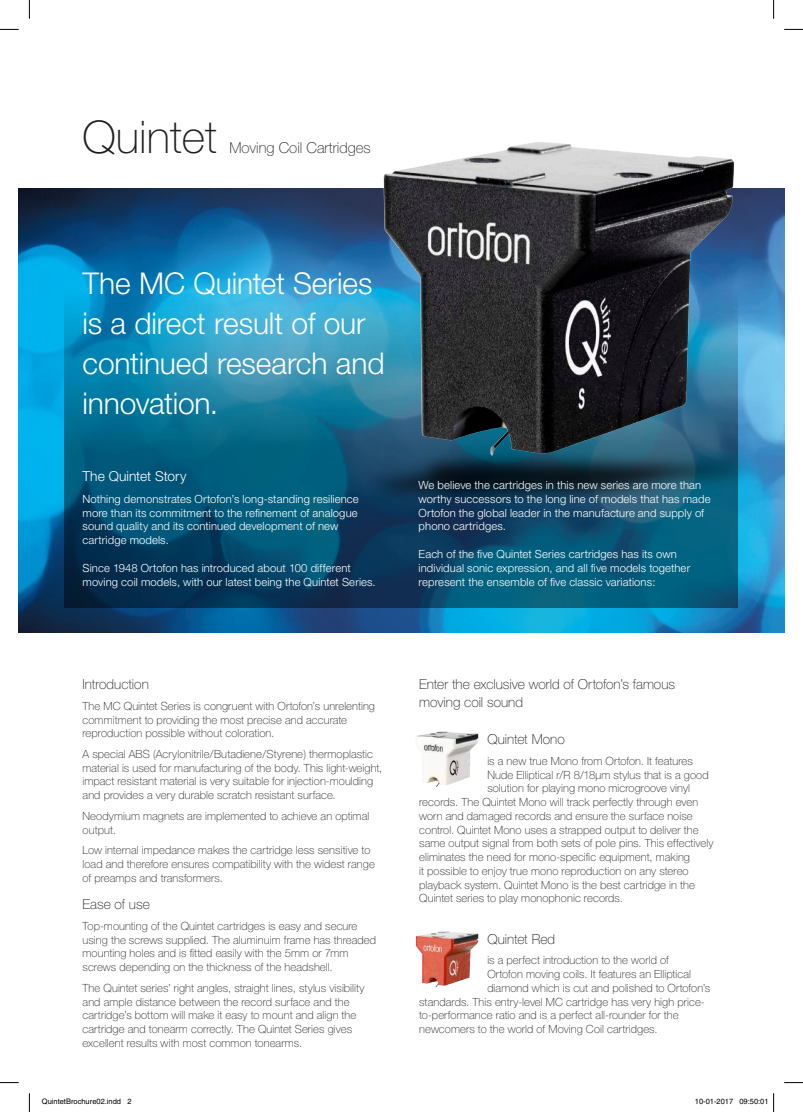
<style>
.page{position:relative;width:803px;height:1112px;background:#fff}
.page>*{position:absolute;margin:0;border:0;box-sizing:border-box;transform-origin:0 0}
.t1{font:100 45px "Helvetica Neue";color:#231f20}
.t2{font:300 30px/40px "Helvetica Neue";letter-spacing:-.005em;color:#fff}
.t3{font:100 15px "Helvetica Neue";color:#231f20}
.t4{font:100 13.75px/17.5px "Helvetica Neue";color:#231f20}
.t5{font:300 13.75px "Helvetica Neue";color:#fff}
.t6{font:100 11.25px/13.8px "Helvetica Neue";letter-spacing:.01em;color:#231f20}
.t7{font:300 11.25px/13.8px "Helvetica Neue";letter-spacing:.01em;color:#fff}
.t8{font:7.5px "Helvetica";color:#000}
</style>
<div class="page">
<img style="left:19px;top:189px;width:765px;height:443px">
<svg style="left:65px;top:288px;width:673px;height:319px;background:#0c6285"></svg>
<img style="left:415px;top:931px;width:64px;height:56px">
<img style="left:417px;top:731px;width:62px;height:56px">
<img style="left:354px;top:461px;width:430px;height:42px">
<img style="left:353px;top:142px;width:431px;height:319px">
<svg style="left:0;top:29px;width:19px;height:1px"></svg>
<svg style="left:784px;top:29px;width:19px;height:1px"></svg>
<svg style="left:0;top:1082px;width:19px;height:1px"></svg>
<svg style="left:784px;top:1082px;width:19px;height:1px"></svg>
<svg style="left:29px;top:0;width:1px;height:19px"></svg>
<svg style="left:29px;top:1093px;width:1px;height:18px"></svg>
<svg style="left:773px;top:0;width:1px;height:19px"></svg>
<svg style="left:773px;top:1093px;width:1px;height:18px"></svg>
<h1 class="t1" style="left:83px;top:112px;width:136px">Quintet</h1>
<h3 class="t3" style="left:229px;top:139px;width:143px">Moving Coil Cartridges</h3>
<h2 class="t2" style="left:83px;top:262px;width:303px">The MC Quintet Series is a direct result of our continued research and innovation.</h2>
<p class="t5" style="left:83px;top:468px;width:105px">The Quintet Story</p>
<p class="t7" style="left:83px;top:491px;width:278px">Nothing demonstrates Ortofon’s long-standing resilience more than its commitment to the refinement of analogue sound quality and its continued development of new cartridge models.</p>
<p class="t7" style="left:83px;top:560px;width:295px">Since 1948 Ortofon has introduced about 100 different moving coil models, with our latest being the Quintet Series.</p>
<p class="t7" style="left:419px;top:478px;width:293px">We believe the cartridges in this new series are more than worthy successors to the long line of models that has made Ortofon the global leader in the manufacture and supply of phono cartridges.</p>
<p class="t7" style="left:419px;top:546px;width:273px">Each of the five Quintet Series cartridges has its own individual sonic expression, and all five models together represent the ensemble of five classic variations:</p>
<p class="t4" style="left:83px;top:675px;width:68px">Introduction</p>
<p class="t6" style="left:83px;top:698px;width:294px">The MC Quintet Series is congruent with Ortofon’s unrelenting commitment to providing the most precise and accurate reproduction possible without coloration.</p>
<p class="t6" style="left:83px;top:746px;width:301px">A special ABS (Acrylonitrile/Butadiene/Styrene) thermoplastic material is used for manufacturing of the body. This light-weight, impact resistant material is very suitable for injection-moulding and provides a very durable scratch resistant surface.</p>
<p class="t6" style="left:83px;top:808px;width:288px">Neodymium magnets are implemented to achieve an optimal output.</p>
<p class="t6" style="left:83px;top:843px;width:294px">Low internal impedance makes the cartridge less sensitive to load and therefore ensures compatibility with the widest range of preamps and transformers.</p>
<p class="t4" style="left:83px;top:895px;width:69px">Ease of use</p>
<p class="t6" style="left:83px;top:918px;width:295px">Top-mounting of the Quintet cartridges is easy and secure using the screws supplied. The aluminuim frame has threaded mounting holes and is fitted easily with the 5mm or 7mm screws depending on the thickness of the headshell.</p>
<p class="t6" style="left:83px;top:980px;width:283px">The Quintet series’ right angles, straight lines, stylus visibility and ample distance between the record surface and the cartridge’s bottom will make it easy to mount and align the cartridge and tonearm correctly. The Quintet Series gives excellent results with most common tonearms.</p>
<p class="t4" style="left:419px;top:675px;width:257px">Enter the exclusive world of Ortofon’s famous moving coil sound</p>
<p class="t4" style="left:487px;top:730px;width:79px">Quintet Mono</p>
<p class="t6" style="left:487px;top:753px;width:207px">is a new true Mono from Ortofon. It features</p>
<p class="t6" style="left:487px;top:767px;width:223px">Nude Elliptical r/R 8/18µm stylus that is a good</p>
<p class="t6" style="left:487px;top:781px;width:204px">solution for playing mono microgroove vinyl</p>
<p class="t6" style="left:419px;top:795px;width:281px">records. The Quintet Mono will track perfectly through even</p>
<p class="t6" style="left:419px;top:808px;width:275px">worn and damaged records and ensure the surface noise</p>
<p class="t6" style="left:419px;top:822px;width:281px">control. Quintet Mono uses a strapped output to deliver the</p>
<p class="t6" style="left:419px;top:836px;width:296px">same output signal from both sets of pole pins. This effectively</p>
<p class="t6" style="left:419px;top:850px;width:272px">eliminates the need for mono-specific equipment, making</p>
<p class="t6" style="left:419px;top:863px;width:271px">it possible to enjoy true mono reproduction on any stereo</p>
<p class="t6" style="left:419px;top:877px;width:277px">playback system. Quintet Mono is the best cartridge in the</p>
<p class="t6" style="left:419px;top:891px;width:205px">Quintet series to play monophonic records.</p>
<p class="t4" style="left:487px;top:929px;width:69px">Quintet Red</p>
<p class="t6" style="left:487px;top:953px;width:183px">is a perfect introduction to the world of</p>
<p class="t6" style="left:487px;top:966px;width:205px">Ortofon moving coils. It features an Elliptical</p>
<p class="t6" style="left:487px;top:980px;width:224px">diamond which is cut and polished to Ortofon’s</p>
<p class="t6" style="left:419px;top:994px;width:287px">standards. This entry-level MC cartridge has very high price-</p>
<p class="t6" style="left:419px;top:1008px;width:261px">to-performance ratio and is a perfect all-rounder for the</p>
<p class="t6" style="left:419px;top:1021px;width:240px">newcomers to the world of Moving Coil cartridges.</p>
<p class="t8" style="left:42px;top:1097px;width:91px">QuintetBrochure02.indd 2</p>
<p class="t8" style="left:695px;top:1097px;width:75px">10-01-2017 09:50:01</p>
</div>
